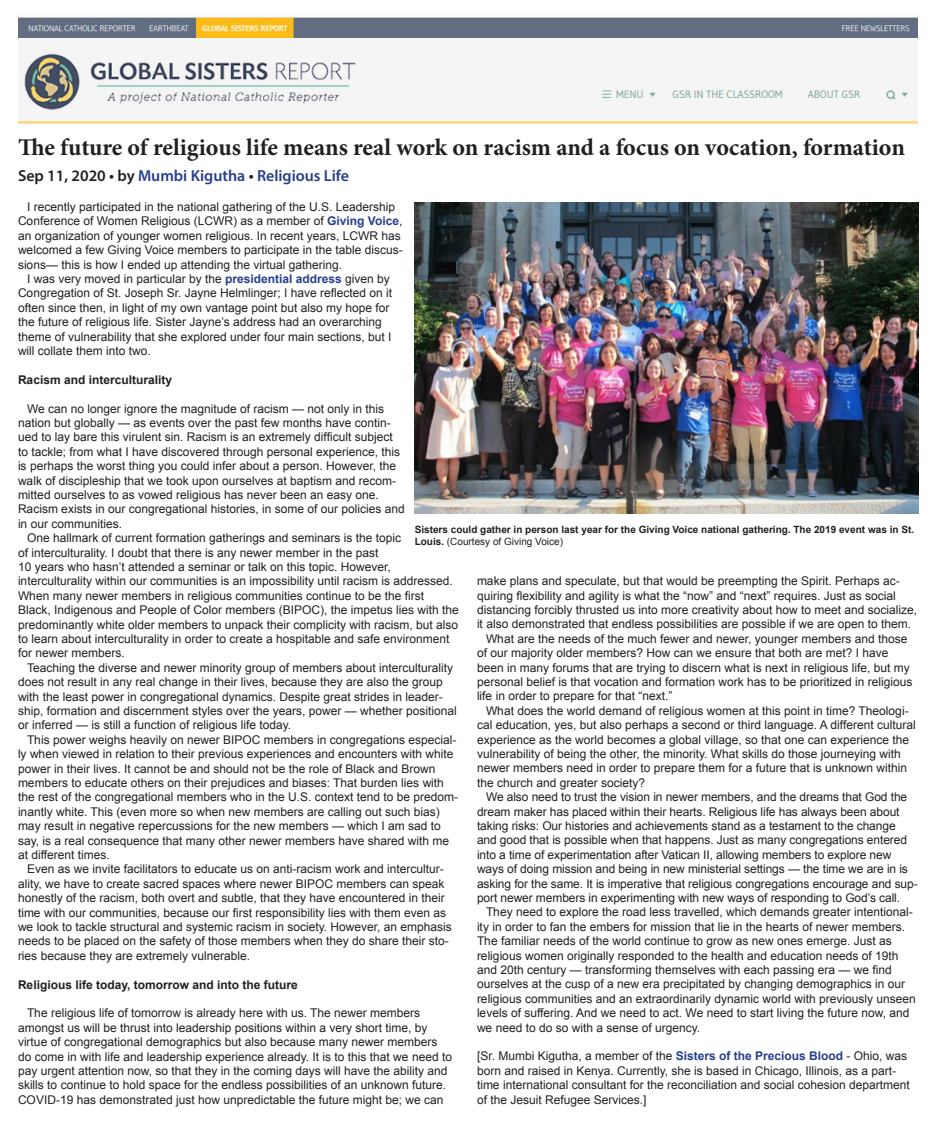
<style>
.page{position:relative;width:936px;height:1125px;background:#fff}
.page>*{position:absolute;margin:0;border:0;box-sizing:border-box;transform-origin:0 0}
.t1{font:700 24px "Minion Pro";color:#231f20}
.t2{font:600 16px "Myriad Pro";color:#253f8e}
.t3{font:12px/14.4px "Arial";color:#231f20}
.t4{font:700 12px "Arial";color:#231f20}
.t5{font:700 10px/12px "Arial";color:#231f20}
.s1{color:#231f20}
.s2{font-weight:700;color:#253f8e}
.s3{font-weight:400}
</style>
<div class="page">
<img style="left:18px;top:16px;width:900px;height:108px">
<img style="left:415px;top:202px;width:503px;height:312px">
<p class="t1" style="left:18px;top:130px;width:888px">The future of religious life means real work on racism and a focus on vocation, formation</p>
<p class="t2" style="left:18px;top:165px;width:333px"><span class="s1">Sep 11, 2020 • by</span> Mumbi Kigutha <span class="s1">•</span> Religious Life</p>
<p class="t3" style="left:18px;top:200px;width:386px;text-indent:9px">I recently participated in the national gathering of the U.S. Leadership Conference of Women Religious (LCWR) as a member of <span class="s2">Giving Voice</span>, an organization of younger women religious. In recent years, LCWR has welcomed a few Giving Voice members to participate in the table discus&shy;sions— this is how I ended up attending the virtual gathering.</p>
<p class="t3" style="left:18px;top:272px;width:376px;text-indent:9px">I was very moved in particular by the <span class="s2">presidential address</span> given by Congregation of St. Joseph Sr. Jayne Helmlinger; I have reflected on it often since then, in light of my own vantage point but also my hope for the future of religious life. Sister Jayne’s address had an overarching theme of vulnerability that she explored under four main sections, but I will collate them into two.</p>
<p class="t4" style="left:18px;top:372px;width:156px">Racism and interculturality</p>
<p class="t3" style="left:18px;top:401px;width:388px;text-indent:9px">We can no longer ignore the magnitude of racism — not only in this nation but globally — as events over the past few months have contin&shy;ued to lay bare this virulent sin. Racism is an extremely difficult subject to tackle; from what I have discovered through personal experience, this is perhaps the worst thing you could infer about a person. However, the walk of discipleship that we took upon ourselves at baptism and recom&shy;mitted ourselves to as vowed religious has never been an easy one.<br>Racism exists in our congregational histories, in some of our policies and in our communities.</p>
<p class="t3" style="left:18px;top:531px;width:442px;text-indent:9px">One hallmark of current formation gatherings and seminars is the topic<br>of interculturality. I doubt that there is any newer member in the past<br>10 years who hasn’t attended a seminar or talk on this topic. However, interculturality within our communities is an impossibility until racism is addressed.<br>When many newer members in religious communities continue to be the first Black, Indigenous and People of Color members (BIPOC), the impetus lies with the predominantly white older members to unpack their complicity with racism, but also to learn about interculturality in order to create a hospitable and safe environment for newer members.</p>
<p class="t3" style="left:18px;top:661px;width:440px;text-indent:9px">Teaching the diverse and newer minority group of members about interculturality does not result in any real change in their lives, because they are also the group with the least power in congregational dynamics. Despite great strides in leader&shy;ship, formation and discernment styles over the years, power — whether positional or inferred — is still a function of religious life today.</p>
<p class="t3" style="left:18px;top:733px;width:442px;text-indent:9px">This power weighs heavily on newer BIPOC members in congregations especial&shy;ly when viewed in relation to their previous experiences and encounters with white power in their lives. It cannot be and should not be the role of Black and Brown members to educate others on their prejudices and biases: That burden lies with the rest of the congregational members who in the U.S. context tend to be predom&shy;inantly white. This (even more so when new members are calling out such bias) may result in negative repercussions for the new members — which I am sad to say, is a real consequence that many other newer members have shared with me at different times.</p>
<p class="t3" style="left:18px;top:862px;width:435px;text-indent:9px">Even as we invite facilitators to educate us on anti-racism work and intercultur&shy;ality, we have to create sacred spaces where newer BIPOC members can speak honestly of the racism, both overt and subtle, that they have encountered in their time with our communities, because our first responsibility lies with them even as we look to tackle structural and systemic racism in society. However, an emphasis needs to be placed on the safety of those members when they do share their sto&shy;ries because they are extremely vulnerable.</p>
<p class="t4" style="left:18px;top:976px;width:281px">Religious life today, tomorrow and into the future</p>
<p class="t3" style="left:18px;top:1006px;width:436px;text-indent:9px">The religious life of tomorrow is already here with us. The newer members amongst us will be thrust into leadership positions within a very short time, by virtue of congregational demographics but also because many newer members do come in with life and leadership experience already. It is to this that we need to pay urgent attention now, so that they in the coming days will have the ability and skills to continue to hold space for the endless possibilities of an unknown future.<br>COVID-19 has demonstrated just how unpredictable the future might be; we can</p>
<p class="t5" style="left:415px;top:524px;width:501px">Sisters could gather in person last year for the Giving Voice national gathering. The 2019 event was in St.<br>Louis. <span class="s3">(Courtesy of Giving Voice)</span></p>
<p class="t3" style="left:477px;top:574px;width:442px">make plans and speculate, but that would be preempting the Spirit. Perhaps ac&shy;quiring flexibility and agility is what the “now” and “next” requires. Just as social distancing forcibly thrusted us into more creativity about how to meet and socialize, it also demonstrated that endless possibilities are possible if we are open to them.</p>
<p class="t3" style="left:477px;top:632px;width:437px;text-indent:9px">What are the needs of the much fewer and newer, younger members and those of our majority older members? How can we ensure that both are met? I have been in many forums that are trying to discern what is next in religious life, but my personal belief is that vocation and formation work has to be prioritized in religious life in order to prepare for that “next.”</p>
<p class="t3" style="left:477px;top:704px;width:440px;text-indent:9px">What does the world demand of religious women at this point in time? Theologi&shy;cal education, yes, but also perhaps a second or third language. A different cultural experience as the world becomes a global village, so that one can experience the vulnerability of being the other, the minority. What skills do those journeying with newer members need in order to prepare them for a future that is unknown within the church and greater society?</p>
<p class="t3" style="left:477px;top:790px;width:442px;text-indent:9px">We also need to trust the vision in newer members, and the dreams that God the dream maker has placed within their hearts. Religious life has always been about taking risks: Our histories and achievements stand as a testament to the change and good that is possible when that happens. Just as many congregations entered into a time of experimentation after Vatican II, allowing members to explore new ways of doing mission and being in new ministerial settings — the time we are in is asking for the same. It is imperative that religious congregations encourage and sup&shy;port newer members in experimenting with new ways of responding to God’s call.</p>
<p class="t3" style="left:477px;top:905px;width:440px;text-indent:9px">They need to explore the road less travelled, which demands greater intentional&shy;ity in order to fan the embers for mission that lie in the hearts of newer members.<br>The familiar needs of the world continue to grow as new ones emerge. Just as religious women originally responded to the health and education needs of 19th and 20th century — transforming themselves with each passing era — we find ourselves at the cusp of a new era precipitated by changing demographics in our religious communities and an extraordinarily dynamic world with previously unseen levels of suffering. And we need to act. We need to start living the future now, and we need to do so with a sense of urgency.</p>
<p class="t3" style="left:477px;top:1049px;width:434px">[Sr. Mumbi Kigutha, a member of the <span class="s2">Sisters of the Precious Blood</span> - Ohio, was born and raised in Kenya. Currently, she is based in Chicago, Illinois, as a part&shy;time international consultant for the reconciliation and social cohesion department of the Jesuit Refugee Services.]</p>
</div>
